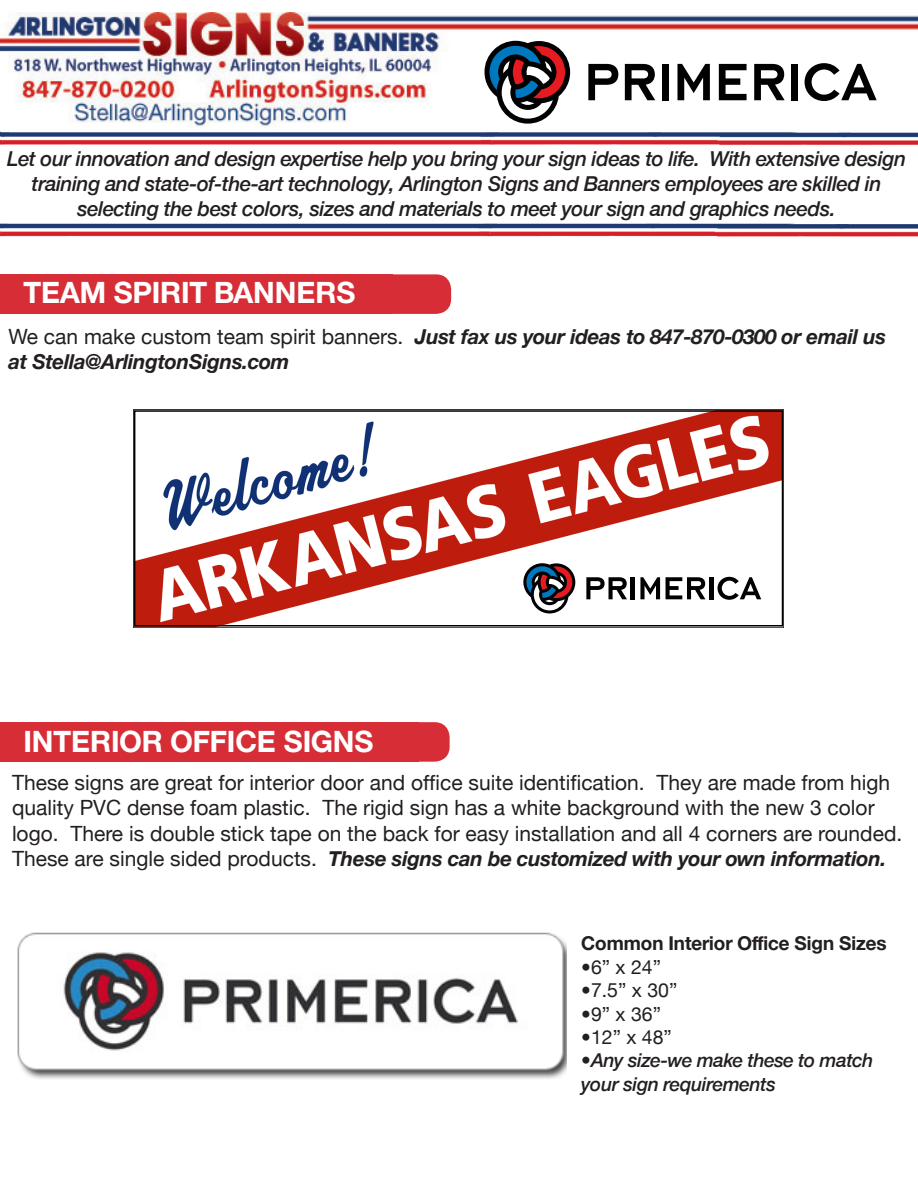
<style>
.page{position:relative;width:918px;height:1188px;background:#fff}
.page>*{position:absolute;margin:0;border:0;box-sizing:border-box;transform-origin:0 0}
.t1{font:700 30px "Helvetica";color:#fff}
.t2{font:21px/25.2px "Helvetica Neue";color:#231f20}
.t3{font:italic 500 21px/25.2px "Helvetica";color:#231f20;text-align:center}
.t4{font:italic 700 21px/25.2px "Helvetica";color:#231f20}
.t5{font:italic 500 19.5px/23.4px "Helvetica";color:#231f20}
.t6{font:19.5px "Helvetica Neue";color:#231f20}
.t7{font:700 19.5px "Helvetica";color:#231f20}
.s1{font-family:"Helvetica Neue";font-weight:400;font-style:normal}
.s2{font-family:"Helvetica";font-weight:700;font-style:italic}
</style>
<div class="page">
<div style="left:9px;top:722px;width:441px;height:40px;background:#d72d36;border-radius:15px"></div>
<div style="left:0;top:274px;width:451px;height:40px;background:#d72d36;border-radius:15px"></div>
<svg style="left:0;top:131px;width:1px;height:14px"></svg>
<img style="left:0;top:38px;width:1px;height:14px">
<img style="left:1px;top:12px;width:917px;height:134px">
<img style="left:133px;top:409px;width:650px;height:218px">
<svg style="left:588px;top:64px;width:30px;height:36px"></svg>
<svg style="left:625px;top:64px;width:30px;height:36px"></svg>
<div style="left:662px;top:64px;width:7px;height:36px;background:#020101"></div>
<svg style="left:719px;top:64px;width:28px;height:36px"></svg>
<svg style="left:754px;top:64px;width:31px;height:36px"></svg>
<div style="left:791px;top:64px;width:7px;height:36px;background:#020101"></div>
<svg style="left:805px;top:63px;width:72px;height:38px"></svg>
<svg style="left:677px;top:64px;width:33px;height:36px"></svg>
<svg style="left:485px;top:41px;width:85px;height:83px"></svg>
<div style="left:0;top:274px;width:392px;height:40px;background:#d72d36"></div>
<div style="left:134px;top:410px;width:649px;height:217px;border:2px solid #000"></div>
<svg style="left:586px;top:577px;width:41px;height:22px"></svg>
<hr style="left:631px;top:577px;width:4px;height:22px;background:#020101">
<svg style="left:666px;top:577px;width:39px;height:22px"></svg>
<div style="left:709px;top:577px;width:5px;height:22px;background:#020101"></div>
<svg style="left:718px;top:577px;width:43px;height:23px"></svg>
<svg style="left:640px;top:577px;width:20px;height:22px"></svg>
<svg style="left:523px;top:563px;width:52px;height:50px"></svg>
<img style="left:17px;top:932px;width:549px;height:147px">
<div style="left:0;top:722px;width:418px;height:40px;background:#d72d36"></div>
<img style="left:0;top:223px;width:918px;height:14px">
<p class="t3" style="left:7px;top:145px;width:900px">Let our innovation and design expertise help you bring your sign ideas to life. With extensive design training and state-of-the-art technology, Arlington Signs and Banners employees are skilled in selecting the best colors, sizes and materials to meet your sign and graphics needs.</p>
<p class="t1" style="left:24px;top:274px;width:333px">TEAM SPIRIT BANNERS</p>
<p class="t4" style="left:9px;top:324px;width:879px"><span class="s1">We can make custom team spirit banners.</span> Just fax us your ideas to 847-870-0300 or email us at Stella@ArlingtonSigns.com</p>
<p class="t1" style="left:24px;top:723px;width:351px">INTERIOR OFFICE SIGNS</p>
<p class="t2" style="left:12px;top:770px;width:892px">These signs are great for interior door and office suite identification. They are made from high quality PVC dense foam plastic. The rigid sign has a white background with the new 3 color logo. There is double stick tape on the back for easy installation and all 4 corners are rounded.<br>These are single sided products. <span class="s2">These signs can be customized with your own information.</span></p>
<p class="t7" style="left:581px;top:932px;width:307px">Common Interior Office Sign Sizes</p>
<p class="t6" style="left:581px;top:955px;width:81px">•6” x 24”</p>
<p class="t6" style="left:581px;top:979px;width:98px">•7.5” x 30”</p>
<p class="t6" style="left:581px;top:1002px;width:81px">•9” x 36”</p>
<p class="t6" style="left:581px;top:1026px;width:92px">•12” x 48”</p>
<p class="t5" style="left:581px;top:1049px;width:294px"><span class="s1">•</span>Any size-we make these to match your sign requirements</p>
</div>
